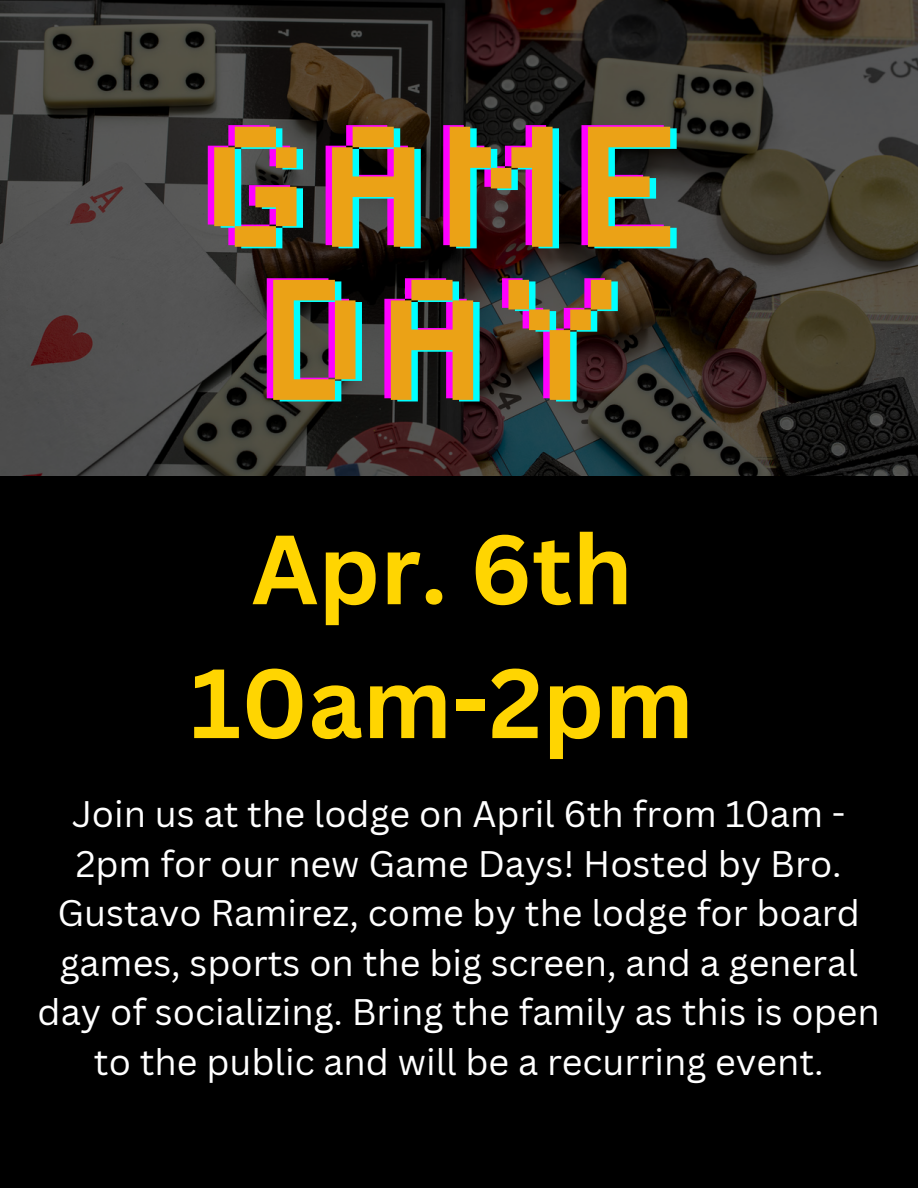
<style>
.page{position:relative;width:918px;height:1188px;background:#000}
.page>*{position:absolute;margin:0;border:0;box-sizing:border-box;transform-origin:0 0}
.t1{font:171.45px/153.1px "Cristik";letter-spacing:.105em;color:#f0f;text-align:center}
.t2{font:700 96px/133.8px "Canva Sans";color:#ffd501;text-align:center}
.t3{font:36px/49.5px "Canva Sans";color:#fff;text-align:center}
</style>
<div class="page">
<img style="left:0;top:0;width:918px;height:475px">
<h1 class="t1" style="left:199px;top:109px;width:475px">GAME<br>DAY</h1>
<h2 class="t2" style="left:191px;top:500px;width:505px">Apr. 6th<br>10am-2pm</h2>
<p class="t3" style="left:38px;top:789px;width:844px">Join us at the lodge on April 6th from 10am - 2pm for our new Game Days! Hosted by Bro.<br>Gustavo Ramirez, come by the lodge for board games, sports on the big screen, and a general day of socializing. Bring the family as this is open to the public and will be a recurring event.</p>
</div>
